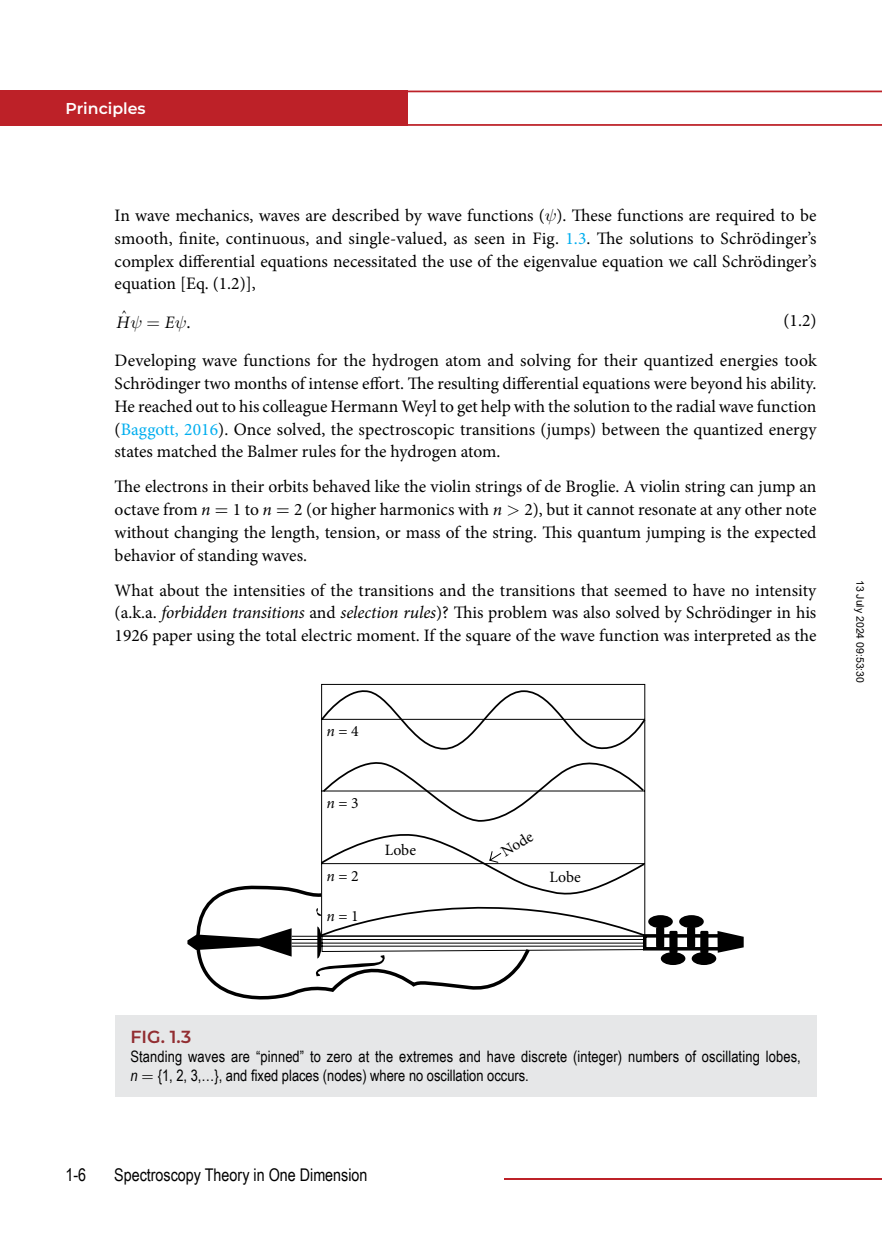
<style>
.page{position:relative;width:882px;height:1260px;background:#fff}
.page>*{position:absolute;margin:0;border:0;box-sizing:border-box;transform-origin:0 0}
.T{font:17.5px/22.8px "Minion Pro";color:#000;text-align:justify}
.t1{font:17.5px "Arial Narrow";color:#000}
.FCN{font:600 17.5px "Montserrat";color:#922d31}
.M{font:17.5px "Minion Pro";color:#000}
.t2{font:17.5px "Minion";color:#000}
.t3{font:italic 17.5px "Minion";color:#000}
.FC{font:15.75px/18.9px "Arial Narrow";letter-spacing:.01em;color:#000}
.t4{font:15.75px "Minion Pro";letter-spacing:.01em;color:#000}
.t5{font:600 15.75px "Montserrat";color:#fff}
.t6{font:10.5px "Arial";color:#000}
.s1{color:#00aeef}
.s2{font-style:italic}
.s3{font-style:normal}
</style>
<div class="page">
<hr style="left:504px;top:1178px;width:378px;height:2px;background:#bd2128">
<svg style="left:408px;top:91px;width:474px;height:35px"></svg>
<div style="left:0;top:91px;width:408px;height:35px;background:#bd2128"></div>
<div style="left:115px;top:1016px;width:701px;height:81px;background:#e6e7e8"></div>
<svg style="left:321px;top:686px;width:325px;height:189px"></svg>
<svg style="left:718px;top:931px;width:26px;height:22px"></svg>
<div style="left:643px;top:934px;width:80px;height:17px;border:4px solid #000"></div>
<div style="left:648px;top:915px;width:25px;height:13px;background:#000;border-radius:50%"></div>
<div style="left:656px;top:927px;width:8px;height:21px;background:#000"></div>
<div style="left:661px;top:952px;width:24px;height:13px;background:#000;border-radius:50%"></div>
<div style="left:669px;top:931px;width:9px;height:22px;background:#000"></div>
<div style="left:692px;top:952px;width:24px;height:13px;background:#000;border-radius:50%"></div>
<div style="left:700px;top:931px;width:8px;height:22px;background:#000"></div>
<div style="left:679px;top:915px;width:25px;height:13px;background:#000;border-radius:50%"></div>
<div style="left:687px;top:927px;width:8px;height:21px;background:#000"></div>
<svg style="left:187px;top:875px;width:459px;height:125px"></svg>
<svg style="left:489px;top:851px;width:13px;height:12px"></svg>
<p class="t5" style="left:66px;top:97px;width:82px">Principles</p>
<p class="T" style="left:115px;top:204px;width:703px">In wave mechanics, waves are described by wave functions ( ). These functions are required to be smooth, finite, continuous, and single-valued, as seen in Fig. <span class="s1">1.3</span>. The solutions to Schrödinger’s complex differential equations necessitated the use of the eigenvalue equation we call Schrödinger’s equation [Eq. (1.2)],</p>
<p class="t2" style="left:116px;top:308px;width:15px">ˆ<span class="s2">H</span></p>
<p class="t3" style="left:165px;top:314px;width:27px">E <span class="s3">.</span></p>
<p class="M" style="left:784px;top:309px;width:34px">(1.2)</p>
<p class="T" style="left:115px;top:349px;width:704px">Developing wave functions for the hydrogen atom and solving for their quantized energies took Schrödinger two months of intense effort. The resulting differential equations were beyond his ability.<br>He reached out to his colleague Hermann Weyl to get help with the solution to the radial wave function (<span class="s1">Baggott, 2016</span>). Once solved, the spectroscopic transitions (jumps) between the quantized energy states matched the Balmer rules for the hydrogen atom.</p>
<p class="T" style="left:115px;top:475px;width:703px">The electrons in their orbits behaved like the violin strings of de Broglie. A violin string can jump an octave from <span class="s2">n</span></p>
<p class="T" style="left:115px;top:498px;width:703px;text-indent:410px">2), but it cannot resonate at any other note without changing the length, tension, or mass of the string. This quantum jumping is the expected behavior of standing waves.</p>
<p class="T" style="left:115px;top:579px;width:703px">What about the intensities of the transitions and the transitions that seemed to have no intensity (a.k.a. <span class="s2">forbidden transitions</span> and <span class="s2">selection rules</span>)? This problem was also solved by Schrödinger in his 1926 paper using the total electric moment. If the square of the wave function was interpreted as the</p>
<p class="T" style="left:233px;top:498px;width:40px">1 to <span class="s2">n</span></p>
<p class="T" style="left:294px;top:498px;width:209px">2 (or higher harmonics with <span class="s2">n</span></p>
<p class="t4" style="left:326px;top:720px;width:34px"><span class="s2">n</span> = 4</p>
<p class="t4" style="left:326px;top:792px;width:34px"><span class="s2">n</span> = 3</p>
<p class="t4" style="left:326px;top:865px;width:34px"><span class="s2">n</span> = 2</p>
<p class="t4" style="left:326px;top:905px;width:34px"><span class="s2">n</span> = 1</p>
<p class="t4" style="left:385px;top:840px;width:33px">Lobe</p>
<p class="t4" style="left:497px;top:844px;width:36px;rotate:-31deg">Node</p>
<p class="t4" style="left:550px;top:866px;width:33px">Lobe</p>
<p class="t6" style="left:864px;top:580px;width:105px;rotate:90deg">13 July 2024 09:53:30</p>
<p class="FCN" style="left:130px;top:1025px;width:62px">FIG. 1.3</p>
<p class="FC" style="left:130px;top:1047px;width:672px">Standing waves are “pinned” to zero at the extremes and have discrete (integer) numbers of oscillating lobes, <span class="s2">n</span></p>
<p class="FC" style="left:158px;top:1065px;width:373px">{1, 2, 3,…}, and fixed places (nodes) where no oscillation occurs.</p>
<p class="t1" style="left:66px;top:1162px;width:22px">1-6</p>
<p class="t1" style="left:114px;top:1162px;width:255px">Spectroscopy Theory in One Dimension</p>
</div>
